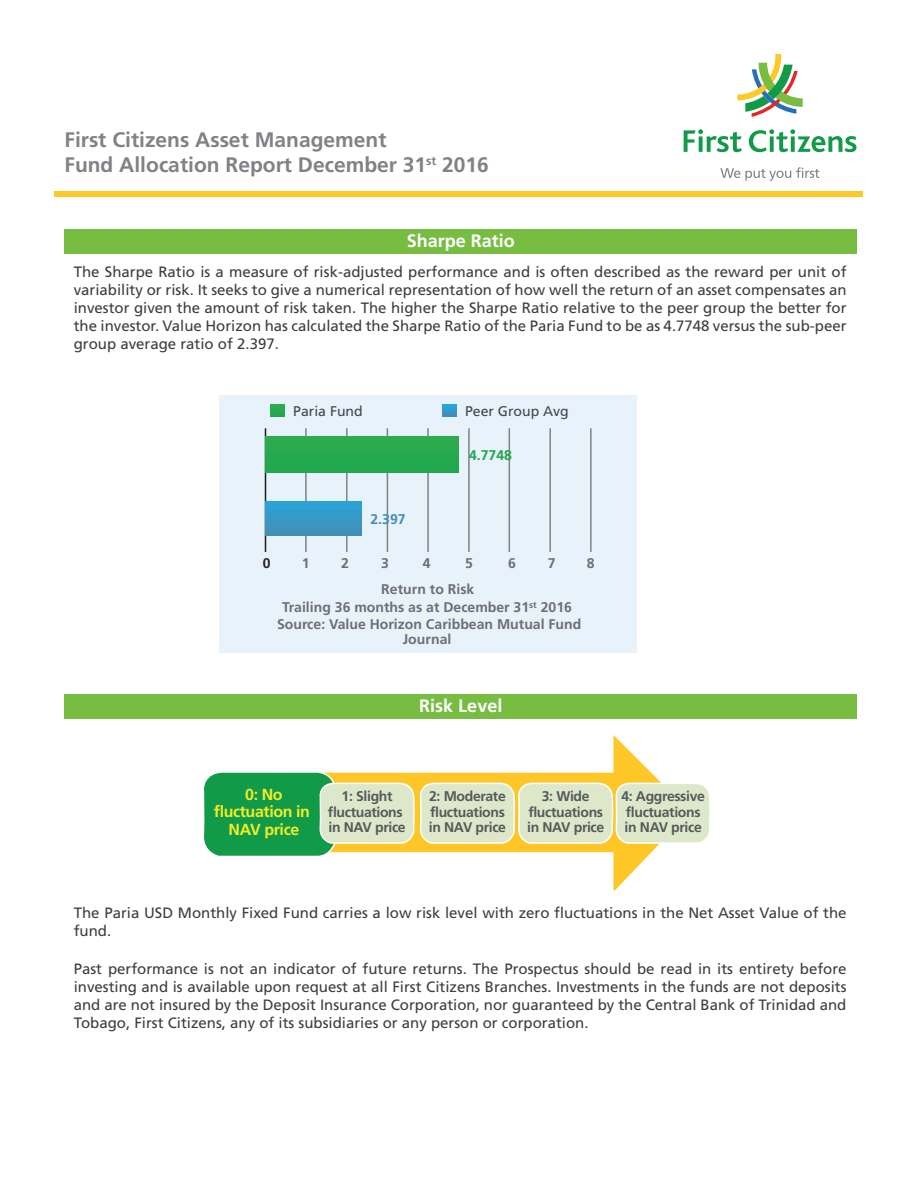
<style>
.page{position:relative;width:918px;height:1188px;background:#fff}
.page>*{position:absolute;margin:0;border:0;box-sizing:border-box;transform-origin:0 0}
.t1{font:700 21px/25.2px "Frutiger";color:#808285}
.t2{font:700 18px "Frutiger";color:#fff}
.t3{font:700 16.05px/17.2px "Frutiger";letter-spacing:-.025em;color:#f2ec27;text-align:center}
.t4{font:15px/18px "Frutiger";color:#3e3e3f;text-align:justify}
.t5{font:700 14.1px/18.1px "Frutiger";color:#6d6f73;text-align:center}
.t6{font:14.1px "Frutiger";color:#42464c}
.t7{font:700 14.1px "Frutiger";color:#20a74f}
.t8{font:700 14.1px "Frutiger";color:#428db5}
.t9{font:700 14.1px "Frutiger";color:#231f20}
.t10{font:700 13.95px/15.1px "Frutiger";letter-spacing:-.025em;color:#59595c;text-align:center}
</style>
<div class="page">
<svg style="left:737px;top:54px;width:66px;height:63px"></svg>
<svg style="left:684px;top:129px;width:58px;height:23px"></svg>
<svg style="left:749px;top:129px;width:108px;height:23px"></svg>
<svg style="left:720px;top:167px;width:99px;height:14px"></svg>
<div style="left:55px;top:192px;width:808px;height:5px;background:#fec827"></div>
<div style="left:64px;top:229px;width:793px;height:25px;background:#77bd42"></div>
<div style="left:64px;top:694px;width:793px;height:25px;background:#77bd42"></div>
<svg style="left:613px;top:735px;width:36px;height:156px"></svg>
<svg style="left:204px;top:770px;width:506px;height:88px;background:#b9d59b"></svg>
<div style="left:219px;top:395px;width:417px;height:258px;background:#e8f2fa"></div>
<svg style="left:271px;top:404px;width:13px;height:13px"></svg>
<svg style="left:443px;top:404px;width:13px;height:13px"></svg>
<hr style="left:265px;top:428px;width:1px;height:124px;background:#201d1e">
<hr style="left:305px;top:428px;width:2px;height:124px;background:#818385">
<hr style="left:346px;top:428px;width:2px;height:124px;background:#818385">
<hr style="left:387px;top:428px;width:1px;height:124px;background:#818385">
<hr style="left:427px;top:428px;width:2px;height:124px;background:#818385">
<hr style="left:468px;top:428px;width:2px;height:124px;background:#818385">
<hr style="left:509px;top:428px;width:1px;height:124px;background:#818385">
<hr style="left:549px;top:428px;width:2px;height:124px;background:#818385">
<hr style="left:590px;top:428px;width:2px;height:124px;background:#818385">
<div style="left:266px;top:436px;width:192px;height:36px;background:#24a94f"></div>
<div style="left:266px;top:502px;width:96px;height:33px;background:linear-gradient(to right,#3699c6,#3699c6)"></div>
<h1 class="t1" style="left:64px;top:127px;width:426px">First Citizens Asset Management<br>Fund Allocation Report December 31<sup>st</sup> 2016</h1>
<p class="t2" style="left:407px;top:230px;width:110px">Sharpe Ratio</p>
<p class="t4" style="left:74px;top:262px;width:774px">The Sharpe Ratio is a measure of risk-adjusted performance and is often described as the reward per unit of variability or risk. It seeks to give a numerical representation of how well the return of an asset compensates an investor given the amount of risk taken. The higher the Sharpe Ratio relative to the peer group the better for the investor. Value Horizon has calculated the Sharpe Ratio of the Paria Fund to be as 4.7748 versus the sub-peer group average ratio of 2.397.</p>
<p class="t6" style="left:293px;top:402px;width:71px">Paria Fund</p>
<p class="t8" style="left:371px;top:511px;width:37px">2.397</p>
<p class="t6" style="left:465px;top:402px;width:105px">Peer Group Avg</p>
<p class="t7" style="left:469px;top:447px;width:44px">4.7748</p>
<p class="t9" style="left:263px;top:555px;width:9px">0</p>
<p class="t5" style="left:302px;top:554px;width:9px">1</p>
<p class="t5" style="left:341px;top:554px;width:9px">2</p>
<p class="t5" style="left:381px;top:554px;width:9px">3</p>
<p class="t5" style="left:423px;top:554px;width:9px">4</p>
<p class="t5" style="left:465px;top:554px;width:9px">5</p>
<p class="t5" style="left:508px;top:554px;width:9px">6</p>
<p class="t5" style="left:548px;top:554px;width:9px">7</p>
<p class="t5" style="left:587px;top:554px;width:9px">8</p>
<p class="t5" style="left:282px;top:580px;width:291px">Return to Risk<br>Trailing 36 months as at December 31<sup>st</sup> 2016</p>
<p class="t5" style="left:277px;top:616px;width:306px;line-height:14.9px">Source: Value Horizon Caribbean Mutual Fund<br>Journal</p>
<p class="t2" style="left:419px;top:696px;width:85px">Risk Level</p>
<p class="t3" style="left:214px;top:786px;width:98px">0: No fluctuation in<br>NAV price</p>
<p class="t10" style="left:328px;top:789px;width:79px">1: Slight fluctuations in NAV price</p>
<p class="t10" style="left:429px;top:789px;width:79px;text-align:justify">2: Moderate fluctuations in NAV price</p>
<p class="t10" style="left:527px;top:789px;width:79px">3: Wide fluctuations in NAV price</p>
<p class="t10" style="left:621px;top:789px;width:85px;text-align:left">4: Aggressive fluctuations in NAV price</p>
<p class="t4" style="left:74px;top:904px;width:774px">The Paria USD Monthly Fixed Fund carries a low risk level with zero fluctuations in the Net Asset Value of the fund.</p>
<p class="t4" style="left:74px;top:960px;width:774px">Past performance is not an indicator of future returns. The Prospectus should be read in its entirety before investing and is available upon request at all First Citizens Branches. Investments in the funds are not deposits and are not insured by the Deposit Insurance Corporation, nor guaranteed by the Central Bank of Trinidad and Tobago, First Citizens, any of its subsidiaries or any person or corporation.</p>
</div>
